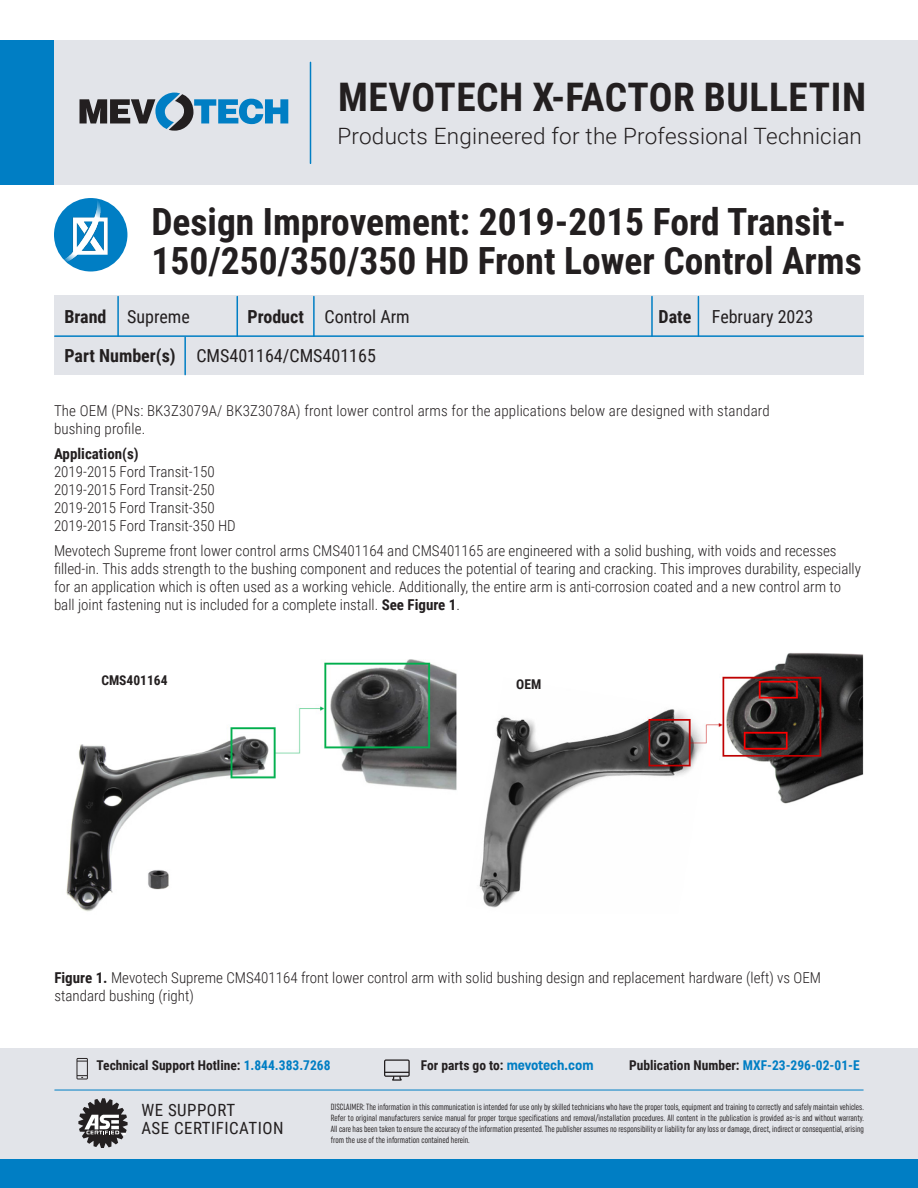
<style>
.page{position:relative;width:918px;height:1188px;background:#fff}
.page>*{position:absolute;margin:0;border:0;box-sizing:border-box;transform-origin:0 0}
.t1{font:700 39.3px "Roboto Condensed";letter-spacing:.015em;color:#231f20}
.t2{font:700 37.5px/39px "Roboto Condensed";color:#231f20}
.t3{font:300 22.5px "Roboto";letter-spacing:.01em;color:#231f20}
.t4{font:18px "Roboto Condensed";color:#231f20}
.t5{font:16.8px "Roboto Condensed";letter-spacing:.03em;color:#231f20}
.Basic_Body{font:300 15px/18px "Roboto Condensed";color:#231f20}
.Basic_Body-2{font:700 15px "Roboto Condensed";color:#231f20}
.Basic_Body-3{font:700 13.5px "Roboto Condensed";color:#231f20}
.t6{font:extra-condensed 9px/10.8px "Uniform";color:#231f20;text-align:justify}
.s1{font-weight:700}
.s2{color:#007ec4}
.s3{font-family:"Uniform Condensed";font-size:14.25px;color:#007ec4}
</style>
<div class="page">
<div style="left:54px;top:296px;width:810px;height:79px;background:#e2e4e9"></div>
<hr style="left:237px;top:297px;width:1px;height:39px;background:#007ec4">
<hr style="left:651px;top:297px;width:2px;height:39px;background:#007ec4">
<hr style="left:313px;top:297px;width:2px;height:39px;background:#007ec4">
<hr style="left:698px;top:297px;width:1px;height:39px;background:#007ec4">
<hr style="left:117px;top:297px;width:2px;height:39px;background:#007ec4">
<hr style="left:55px;top:335px;width:808px;height:2px;background:#007ec4">
<hr style="left:184px;top:337px;width:2px;height:38px;background:#007ec4">
<div style="left:44px;top:40px;width:874px;height:145px;background:#e2e4e9"></div>
<div style="left:0;top:40px;width:54px;height:145px;background:#007ec4"></div>
<hr style="left:310px;top:62px;width:1px;height:101px;background:#007ec4">
<svg style="left:80px;top:93px;width:208px;height:38px"></svg>
<div style="left:0;top:1049px;width:918px;height:139px;background:#e2e4e9"></div>
<div style="left:0;top:1160px;width:918px;height:28px;background:#007ec4"></div>
<svg style="left:78px;top:1098px;width:50px;height:50px"></svg>
<svg style="left:76px;top:1058px;width:12px;height:21px"></svg>
<svg style="left:384px;top:1059px;width:26px;height:22px"></svg>
<hr style="left:55px;top:1090px;width:808px;height:1px;background:#007ec4">
<div style="left:54px;top:198px;width:73px;height:74px;background:#007ec4;border-radius:50%"></div>
<img style="left:63px;top:199px;width:49px;height:62px">
<img style="left:66px;top:659px;width:391px;height:253px">
<img style="left:479px;top:653px;width:385px;height:255px">
<p class="t1" style="left:338px;top:70px;width:529px">MEVOTECH X-FACTOR BULLETIN</p>
<p class="t3" style="left:338px;top:120px;width:526px">Products Engineered for the Professional Technician</p>
<p class="t2" style="left:151px;top:201px;width:712px">Design Improvement: 2019-2015 Ford Transit-<br>150/250/350/350 HD Front Lower Control Arms</p>
<p class="t4" style="left:64px;top:304px;width:127px"><span class="s1">Brand</span> Supreme</p>
<p class="t4" style="left:248px;top:304px;width:164px"><span class="s1">Product</span> Control Arm</p>
<p class="t4" style="left:658px;top:304px;width:156px"><span class="s1">Date</span> February 2023</p>
<p class="t4" style="left:64px;top:343px;width:313px"><span class="s1">Part Number(s)</span> CMS401164/CMS401165</p>
<p class="Basic_Body" style="left:54px;top:401px;width:717px">The OEM (PNs: BK3Z3079A/ BK3Z3078A) front lower control arms for the applications below are designed with standard bushing profile.</p>
<p class="Basic_Body-2" style="left:54px;top:443px;width:86px">Application(s)</p>
<p class="Basic_Body" style="left:54px;top:462px;width:183px">2019-2015 Ford Transit-150<br>2019-2015 Ford Transit-250<br>2019-2015 Ford Transit-350<br>2019-2015 Ford Transit-350 HD</p>
<p class="Basic_Body" style="left:54px;top:541px;width:808px">Mevotech Supreme front lower control arms CMS401164 and CMS401165 are engineered with a solid bushing, with voids and recesses filled-in. This adds strength to the bushing component and reduces the potential of tearing and cracking. This improves durability, especially for an application which is often used as a working vehicle. Additionally, the entire arm is anti-corrosion coated and a new control arm to ball joint fastening nut is included for a complete install. <span class="s1">See Figure 1</span>.</p>
<p class="Basic_Body-3" style="left:101px;top:671px;width:68px">CMS401164</p>
<p class="Basic_Body-3" style="left:516px;top:675px;width:27px">OEM</p>
<p class="Basic_Body" style="left:54px;top:968px;width:768px"><span class="s1">Figure 1.</span> Mevotech Supreme CMS401164 front lower control arm with solid bushing design and replacement hardware (left) vs OEM standard bushing (right)</p>
<p class="Basic_Body-3" style="left:97px;top:1055px;width:236px">Technical Support Hotline: <span class="s2">1.844.383.7268</span></p>
<p class="Basic_Body-3" style="left:421px;top:1055px;width:174px">For parts go to: <span class="s3">mevotech.com</span></p>
<p class="Basic_Body-3" style="left:629px;top:1055px;width:232px">Publication Number: <span class="s2">MXF-23-296-02-01-E</span></p>
<p class="t5" style="left:141px;top:1098px;width:95px">WE SUPPORT</p>
<p class="t5" style="left:141px;top:1116px;width:144px">ASE CERTIFICATION</p>
<p class="t6" style="left:331px;top:1102px;width:535px">DISCLAIMER: The information in this communication is intended for use only by skilled technicians who have the proper tools, equipment and training to correctly and safely maintain vehicles.<br>Refer to original manufacturers service manual for proper torque specifications and removal/installation procedures. All content in the publication is provided as-is and without warranty.<br>All care has been taken to ensure the accuracy of the information presented. The publisher assumes no responsibility or liability for any loss or damage, direct, indirect or consequential, arising from the use of the information contained herein.</p>
</div>
